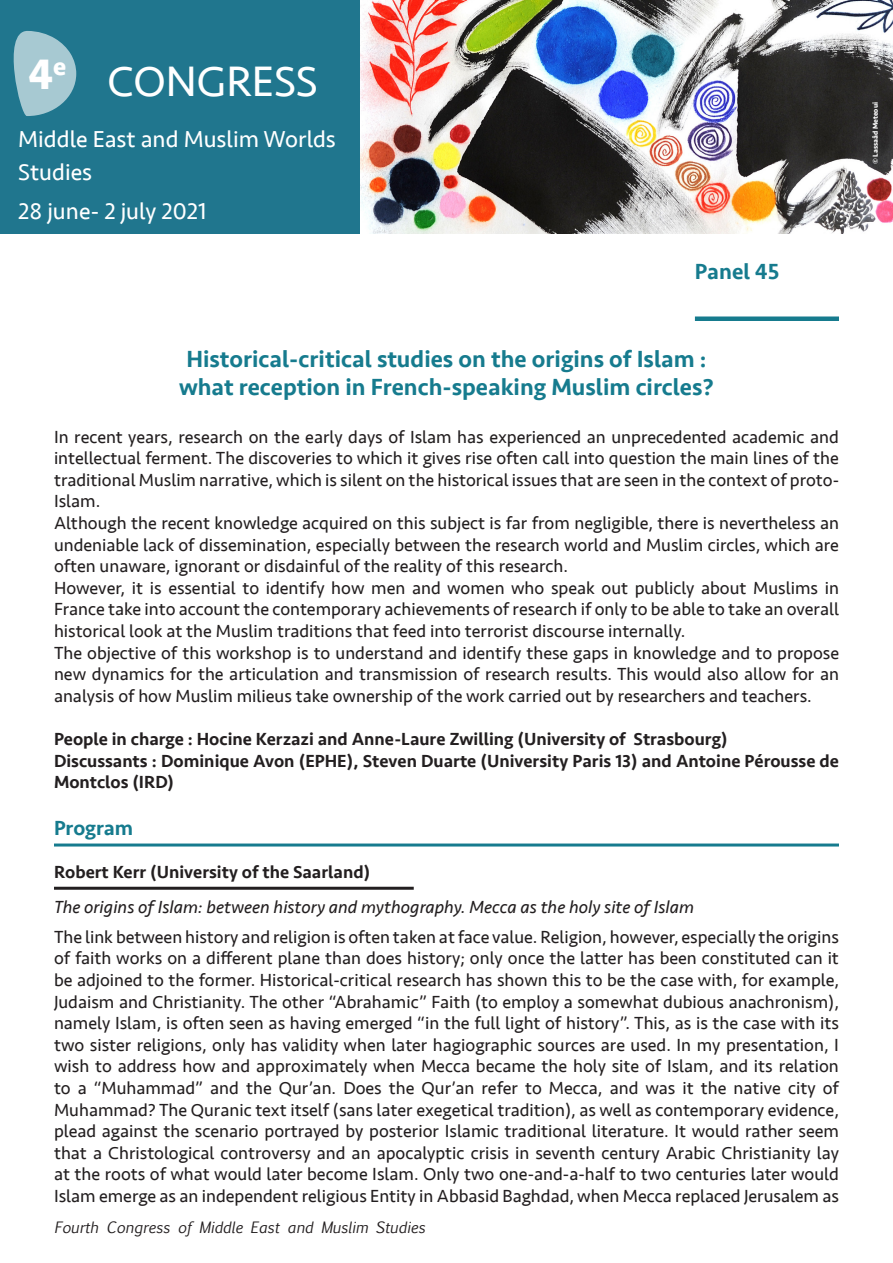
<style>
.page{position:relative;width:893px;height:1263px;background:#fff}
.page>*{position:absolute;margin:0;border:0;box-sizing:border-box;transform-origin:0 0}
.t1{font:43.8px "Seravek";color:#fff}
.t2{font:700 43.8px "Seravek";color:#fff}
.Titre_principal{font:500 24px/28.8px "Seravek";color:#167b8e;text-align:center}
.t3{font:23.7px/32.8px "Seravek";color:#fff}
.Atelier{font:500 22.5px "Seravek";color:#167b8e}
.Programme{font:500 21px "Seravek";color:#167b8e}
.Texte{font:18px/21.6px "Seravek";color:#231f20;text-align:justify}
.Responsable_Discutan{font:500 18px/21.6px "Seravek";color:#231f20}
.Titre_communication{font:italic 18px "Seravek";color:#231f20}
.Intervenants{font:500 18px "Seravek";color:#231f20}
.t4{font:italic 15px "Euphemia UCAS";color:#231f20}
.t5{font:700 7.35px "Seravek";color:#fff}
</style>
<div class="page">
<img style="left:360px;top:0;width:533px;height:234px">
<div style="left:0;top:0;width:360px;height:234px;background:#20768e"></div>
<svg style="left:13px;top:31px;width:63px;height:85px"></svg>
<div style="left:695px;top:316px;width:144px;height:5px;background:#167b8e"></div>
<hr style="left:54px;top:843px;width:785px;height:3px;background:#167b8e">
<hr style="left:54px;top:887px;width:360px;height:3px;background:#231f20">
<h1 class="t2" style="left:28px;top:39px;width:40px">4<sup>e</sup></h1>
<h1 class="t1" style="left:108px;top:48px;width:212px">CONGRESS</h1>
<h3 class="t3" style="left:18px;top:123px;width:319px">Middle East and Muslim Worlds<br>Studies</h3>
<h3 class="t3" style="left:18px;top:195px;width:190px">28 june- 2 july 2021</h3>
<p class="Atelier" style="left:695px;top:257px;width:86px">Panel 45</p>
<p class="Titre_principal" style="left:179px;top:344px;width:536px">Historical-critical studies on the origins of Islam : what reception in French-speaking Muslim circles?</p>
<p class="Texte" style="left:54px;top:426px;width:787px">In recent years, research on the early days of Islam has experienced an unprecedented academic and intellectual ferment. The discoveries to which it gives rise often call into question the main lines of the traditional Muslim narrative, which is silent on the historical issues that are seen in the context of proto-Islam.</p>
<p class="Texte" style="left:54px;top:512px;width:787px">Although the recent knowledge acquired on this subject is far from negligible, there is nevertheless an undeniable lack of dissemination, especially between the research world and Muslim circles, which are often unaware, ignorant or disdainful of the reality of this research.</p>
<p class="Texte" style="left:54px;top:577px;width:786px">However, it is essential to identify how men and women who speak out publicly about Muslims in France take into account the contemporary achievements of research if only to be able to take an overall historical look at the Muslim traditions that feed into terrorist discourse internally.</p>
<p class="Texte" style="left:54px;top:642px;width:787px">The objective of this workshop is to understand and identify these gaps in knowledge and to propose new dynamics for the articulation and transmission of research results. This would also allow for an analysis of how Muslim milieus take ownership of the work carried out by researchers and teachers.</p>
<p class="Responsable_Discutan" style="left:54px;top:728px;width:675px">People in charge : Hocine Kerzazi and Anne-Laure Zwilling (University of Strasbourg)</p>
<p class="Responsable_Discutan" style="left:54px;top:750px;width:786px">Discussants : Dominique Avon (EPHE), Steven Duarte (University Paris 13) and Antoine Pérousse de<br>Montclos (IRD)</p>
<p class="Programme" style="left:54px;top:815px;width:81px">Program</p>
<p class="Intervenants" style="left:54px;top:861px;width:318px">Robert Kerr (University of the Saarland)</p>
<p class="Titre_communication" style="left:54px;top:892px;width:642px">The origins of Islam: between history and mythography. Mecca as the holy site of Islam</p>
<p class="Texte" style="left:54px;top:926px;width:787px">The link between history and religion is often taken at face value. Religion, however, especially the origins of faith works on a different plane than does history; only once the latter has been constituted can it be adjoined to the former. Historical-critical research has shown this to be the case with, for example, Judaism and Christianity. The other “Abrahamic” Faith (to employ a somewhat dubious anachronism), namely Islam, is often seen as having emerged “in the full light of history”. This, as is the case with its two sister religions, only has validity when later hagiographic sources are used. In my presentation, I wish to address how and approximately when Mecca became the holy site of Islam, and its relation to a “Muhammad” and the Qur’an. Does the Qur’an refer to Mecca, and was it the native city of Muhammad? The Quranic text itself (sans later exegetical tradition), as well as contemporary evidence, plead against the scenario portrayed by posterior Islamic traditional literature. It would rather seem that a Christological controversy and an apocalyptic crisis in seventh century Arabic Christianity lay at the roots of what would later become Islam. Only two one-and-a-half to two centuries later would Islam emerge as an independent religious Entity in Abbasid Baghdad, when Mecca replaced Jerusalem as</p>
<p class="t4" style="left:54px;top:1216px;width:373px">Fourth Congress of Middle East and Muslim Studies</p>
<p class="t5" style="left:869px;top:164px;width:64px;rotate:-90deg">© Lassaâd Meteoui</p>
</div>
